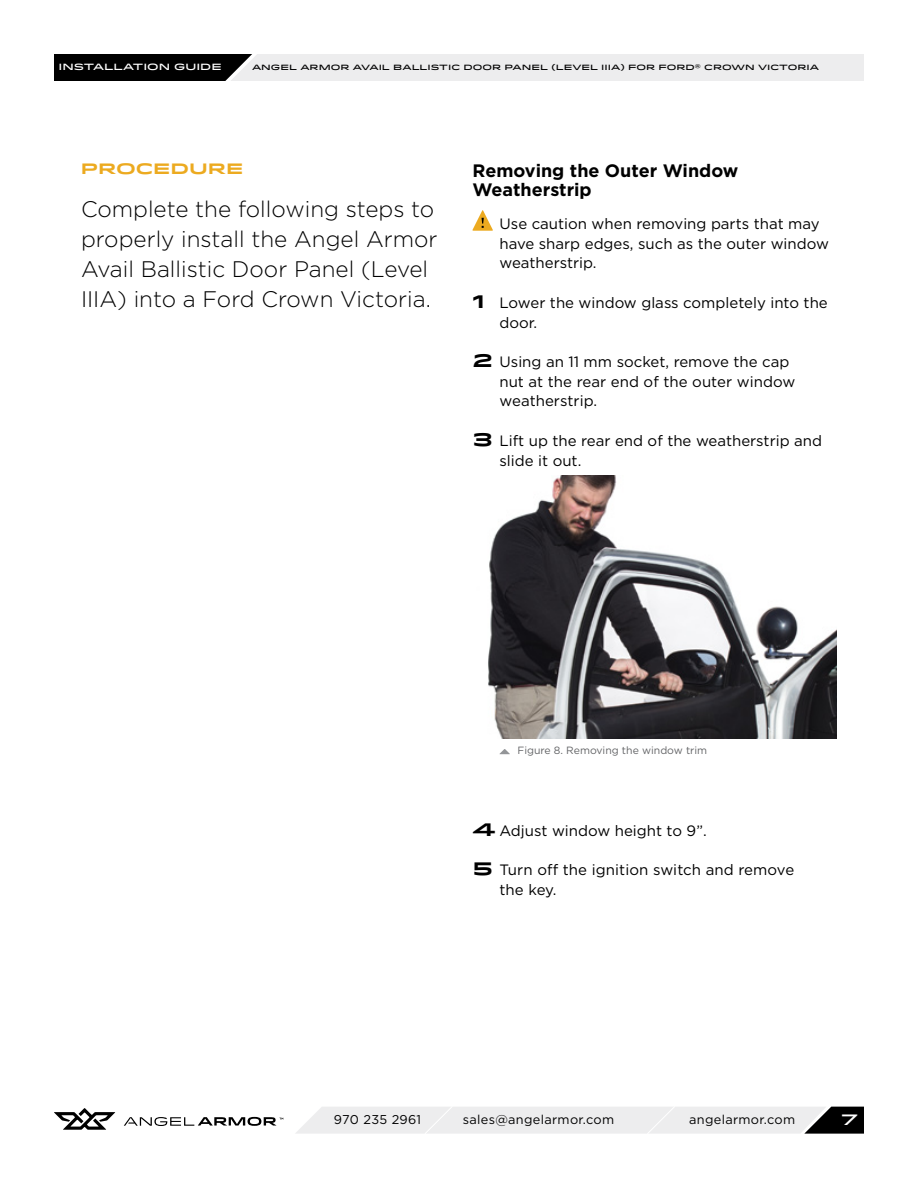
<style>
.page{position:relative;width:918px;height:1188px;background:#fff}
.page>*{position:absolute;margin:0;border:0;box-sizing:border-box;transform-origin:0 0}
.t1{font:300 22.5px/30px "Gotham";color:#000}
.t2{font:700 18px/19.5px "Gotham";color:#000}
.t3{font:15px/19.5px "Gotham";color:#000}
.t4{font:700 15px "Idlewild";color:#ecaa20}
.t5{font:500 15px "Idlewild";color:#fff}
.t6{font:12.75px "Gotham";letter-spacing:.025em;color:#000}
.t7{font:10.5px "Gotham";color:#636466}
.t8{font:500 9px "Idlewild";color:#fff}
.t9{font:500 7.65px "Idlewild";color:#000}
.s1{font-family:"Idlewild";font-weight:700;font-size:18px}
</style>
<div class="page">
<svg style="left:54px;top:54px;width:810px;height:27px;background:#b6b6b7"></svg>
<svg style="left:54px;top:1108px;width:61px;height:22px"></svg>
<svg style="left:124px;top:1117px;width:159px;height:9px"></svg>
<svg style="left:296px;top:1106px;width:568px;height:28px;background:#dbdbdc"></svg>
<svg style="left:472px;top:210px;width:21px;height:21px"></svg>
<img style="left:488px;top:476px;width:349px;height:262px">
<svg style="left:499px;top:749px;width:11px;height:5px"></svg>
<p class="t8" style="left:58px;top:60px;width:165px">INSTALLATION GUIDE</p>
<p class="t9" style="left:252px;top:62px;width:569px">ANGEL ARMOR AVAIL BALLISTIC DOOR PANEL (LEVEL IIIA) FOR FORD® CROWN VICTORIA</p>
<p class="t4" style="left:81px;top:157px;width:164px">PROCEDURE</p>
<h1 class="t1" style="left:81px;top:194px;width:358px">Complete the following steps to properly install the Angel Armor Avail Ballistic Door Panel (Level IIIA) into a Ford Crown Victoria.</h1>
<p class="t2" style="left:472px;top:160px;width:267px">Removing the Outer Window<br>Weatherstrip</p>
<p class="t3" style="left:500px;top:214px;width:331px">Use caution when removing parts that may have sharp edges, such as the outer window weatherstrip.</p>
<p class="t3" style="left:499px;top:293px;width:330px;text-indent:-27px"><span class="s1">1</span> Lower the window glass completely into the door.</p>
<p class="t3" style="left:500px;top:352px;width:297px;text-indent:-27px"><span class="s1">2</span> Using an 11 mm socket, remove the cap nut at the rear end of the outer window weatherstrip.</p>
<p class="t3" style="left:500px;top:431px;width:324px;text-indent:-27px"><span class="s1">3</span> Lift up the rear end of the weatherstrip and slide it out.</p>
<p class="t7" style="left:518px;top:745px;width:191px">Figure 8. Removing the window trim</p>
<p class="t3" style="left:472px;top:820px;width:236px"><span class="s1">4</span> Adjust window height to 9”.</p>
<p class="t3" style="left:499px;top:860px;width:296px;text-indent:-27px"><span class="s1">5</span> Turn off the ignition switch and remove the key.</p>
<p class="t6" style="left:334px;top:1112px;width:89px">970 235 2961</p>
<p class="t6" style="left:463px;top:1112px;width:153px">sales@angelarmor.com</p>
<p class="t6" style="left:689px;top:1112px;width:107px">angelarmor.com</p>
<p class="t5" style="left:841px;top:1108px;width:18px">7</p>
</div>
